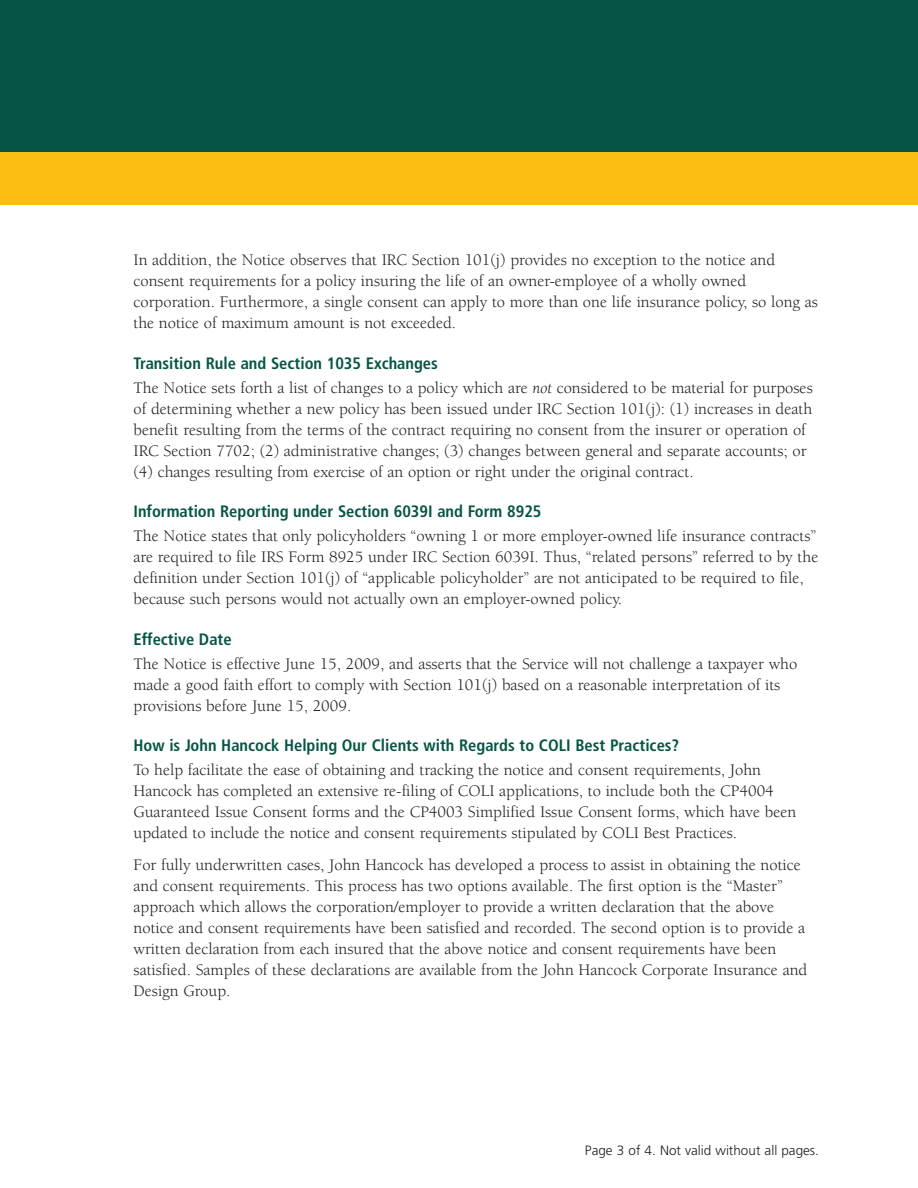
<style>
.page{position:relative;width:918px;height:1188px;background:#fff}
.page>*{position:absolute;margin:0;border:0;box-sizing:border-box;transform-origin:0 0}
.t1{font:16.5px/21px "Berkeley";color:#231f20}
.t2{font:700 condensed 16.5px "Frutiger";color:#065544}
.t3{font:300 13.5px "Frutiger";color:#231f20}
.s1{font-style:italic}
</style>
<div class="page">
<div style="left:0;top:151px;width:918px;height:54px;background:#fdbe12"></div>
<div style="left:0;top:0;width:918px;height:152px;background:#065544"></div>
<p class="t1" style="left:133px;top:251px;width:686px">In addition, the Notice observes that IRC Section 101(j) provides no exception to the notice and consent requirements for a policy insuring the life of an owner-employee of a wholly owned corporation. Furthermore, a single consent can apply to more than one life insurance policy, so long as the notice of maximum amount is not exceeded.</p>
<p class="t2" style="left:133px;top:356px;width:306px">Transition Rule and Section 1035 Exchanges</p>
<p class="t1" style="left:133px;top:378px;width:681px">The Notice sets forth a list of changes to a policy which are <span class="s1">not</span> considered to be material for purposes of determining whether a new policy has been issued under IRC Section 101(j): (1) increases in death benefit resulting from the terms of the contract requiring no consent from the insurer or operation of IRC Section 7702; (2) administrative changes; (3) changes between general and separate accounts; or (4) changes resulting from exercise of an option or right under the original contract.</p>
<p class="t2" style="left:133px;top:505px;width:410px">Information Reporting under Section 6039I and Form 8925</p>
<p class="t1" style="left:133px;top:527px;width:686px">The Notice states that only policyholders “owning 1 or more employer-owned life insurance contracts” are required to file IRS Form 8925 under IRC Section 6039I. Thus, “related persons” referred to by the definition under Section 101(j) of “applicable policyholder” are not anticipated to be required to file, because such persons would not actually own an employer-owned policy.</p>
<p class="t2" style="left:133px;top:632px;width:100px">Effective Date</p>
<p class="t1" style="left:133px;top:654px;width:665px">The Notice is effective June 15, 2009, and asserts that the Service will not challenge a taxpayer who made a good faith effort to comply with Section 101(j) based on a reasonable interpretation of its provisions before June 15, 2009.</p>
<p class="t2" style="left:133px;top:739px;width:547px">How is John Hancock Helping Our Clients with Regards to COLI Best Practices?</p>
<p class="t1" style="left:133px;top:761px;width:664px">To help facilitate the ease of obtaining and tracking the notice and consent requirements, John Hancock has completed an extensive re-filing of COLI applications, to include both the CP4004<br>Guaranteed Issue Consent forms and the CP4003 Simplified Issue Consent forms, which have been updated to include the notice and consent requirements stipulated by COLI Best Practices.</p>
<p class="t1" style="left:134px;top:855px;width:675px">For fully underwritten cases, John Hancock has developed a process to assist in obtaining the notice and consent requirements. This process has two options available. The first option is the “Master” approach which allows the corporation/employer to provide a written declaration that the above notice and consent requirements have been satisfied and recorded. The second option is to provide a written declaration from each insured that the above notice and consent requirements have been satisfied. Samples of these declarations are available from the John Hancock Corporate Insurance and Design Group.</p>
<p class="t3" style="left:585px;top:1144px;width:236px">Page 3 of 4. Not valid without all pages.</p>
</div>
